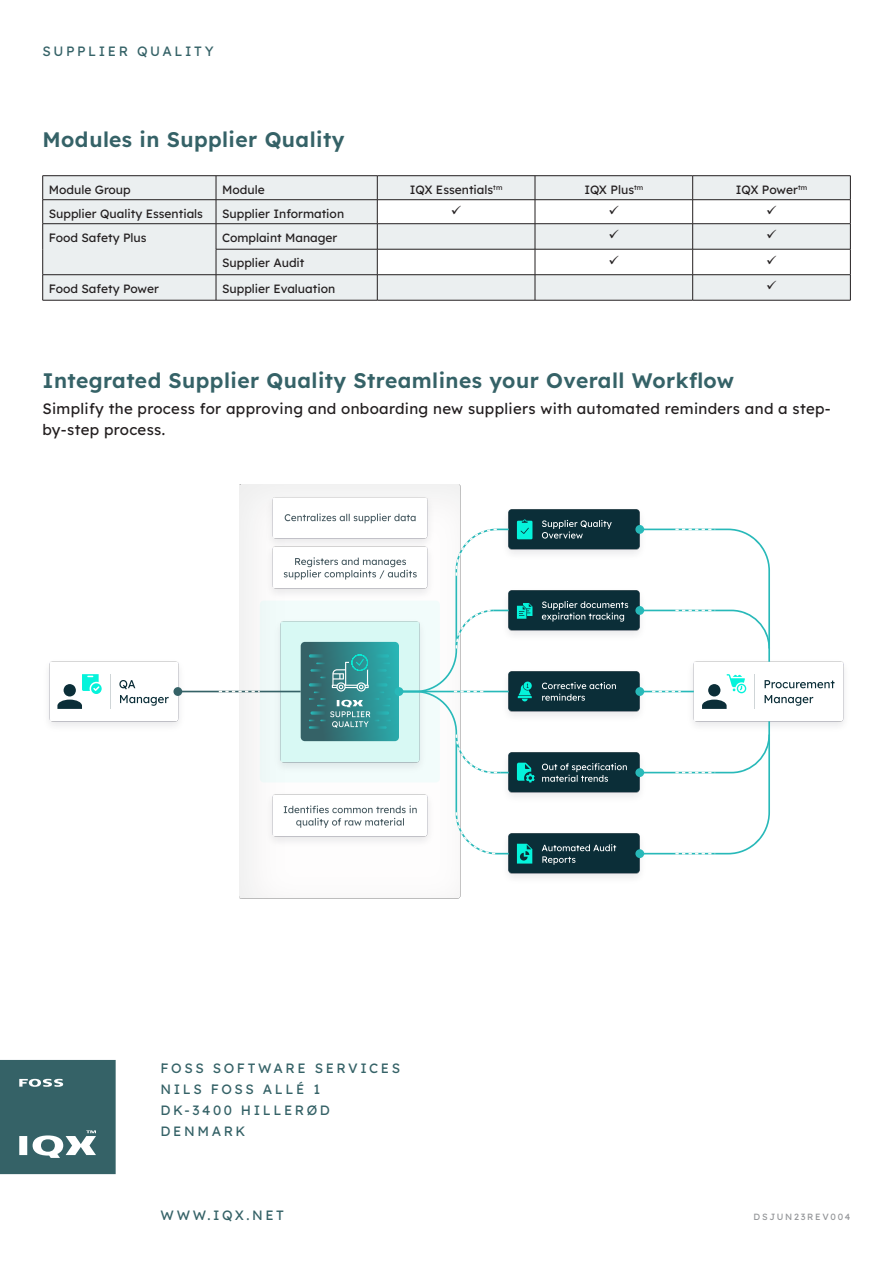
<style>
.page{position:relative;width:893px;height:1263px;background:#fff}
.page>*{position:absolute;margin:0;border:0;box-sizing:border-box;transform-origin:0 0}
.t1{font:600 21px "Lexend";letter-spacing:.02em;color:#356267}
.t2{font:15px/21px "Lexend";letter-spacing:.02em;color:#231f20}
.t3{font:13.5px "Lexend";letter-spacing:.19em;color:#356267}
.t4{font:12px "Lexend";color:#231f20}
.t5{font:9px "Lexend";letter-spacing:.19em;color:#939598}
</style>
<div class="page">
<svg style="left:0;top:1060px;width:116px;height:114px;background:#466f74"></svg>
<div style="left:41px;top:1139px;width:14px;height:13px;background:#356267;border-radius:50%"></div>
<img style="left:49px;top:661px;width:70px;height:65px">
<svg style="left:57px;top:674px;width:45px;height:35px"></svg>
<hr style="left:110px;top:674px;width:1px;height:35px;background:#cfd5d7">
<img style="left:239px;top:485px;width:222px;height:414px">
<img style="left:265px;top:493px;width:171px;height:20px">
<img style="left:510px;top:590px;width:125px;height:45px">
<svg style="left:542px;top:601px;width:86px;height:21px;background:#3c5860"></svg>
<svg style="left:517px;top:603px;width:15px;height:16px"></svg>
<img style="left:508px;top:509px;width:132px;height:45px">
<svg style="left:542px;top:520px;width:70px;height:19px"></svg>
<svg style="left:517px;top:519px;width:15px;height:20px"></svg>
<img style="left:510px;top:671px;width:130px;height:45px">
<svg style="left:542px;top:682px;width:74px;height:19px"></svg>
<svg style="left:518px;top:681px;width:14px;height:20px"></svg>
<img style="left:508px;top:833px;width:133px;height:45px">
<svg style="left:542px;top:844px;width:74px;height:21px;background:#304e56"></svg>
<svg style="left:517px;top:844px;width:15px;height:19px"></svg>
<img style="left:510px;top:752px;width:125px;height:45px">
<svg style="left:542px;top:763px;width:85px;height:19px;background:#3b575f"></svg>
<svg style="left:517px;top:763px;width:18px;height:19px"></svg>
<img style="left:693px;top:661px;width:151px;height:68px">
<svg style="left:765px;top:680px;width:70px;height:26px"></svg>
<svg style="left:702px;top:674px;width:44px;height:35px"></svg>
<hr style="left:754px;top:674px;width:1px;height:35px;background:#cfd5d7">
<svg style="left:635px;top:525px;width:135px;height:137px"></svg>
<svg style="left:635px;top:687px;width:59px;height:9px"></svg>
<svg style="left:635px;top:721px;width:135px;height:137px"></svg>
<svg style="left:119px;top:513px;width:391px;height:342px"></svg>
<svg style="left:43px;top:176px;width:807px;height:124px;fill:#ebeff0"></svg>
<hr style="left:43px;top:175px;width:173px;height:1px;background:#231f20">
<hr style="left:216px;top:175px;width:161px;height:1px;background:#231f20">
<hr style="left:43px;top:199px;width:173px;height:1px;background:#231f20">
<hr style="left:216px;top:199px;width:161px;height:1px;background:#231f20">
<hr style="left:43px;top:223px;width:173px;height:1px;background:#231f20">
<hr style="left:216px;top:223px;width:161px;height:1px;background:#231f20">
<hr style="left:216px;top:249px;width:161px;height:1px;background:#231f20">
<hr style="left:43px;top:274px;width:173px;height:1px;background:#231f20">
<svg style="left:42px;top:176px;width:1px;height:124px"></svg>
<hr style="left:216px;top:274px;width:161px;height:1px;background:#231f20">
<svg style="left:216px;top:176px;width:1px;height:124px"></svg>
<hr style="left:43px;top:300px;width:173px;height:1px;background:#231f20">
<hr style="left:216px;top:300px;width:161px;height:1px;background:#231f20">
<hr style="left:377px;top:175px;width:158px;height:1px;background:#231f20">
<hr style="left:535px;top:175px;width:158px;height:1px;background:#231f20">
<hr style="left:693px;top:175px;width:158px;height:1px;background:#231f20">
<hr style="left:377px;top:199px;width:158px;height:1px;background:#231f20">
<hr style="left:535px;top:199px;width:158px;height:1px;background:#231f20">
<hr style="left:693px;top:199px;width:158px;height:1px;background:#231f20">
<hr style="left:377px;top:223px;width:158px;height:1px;background:#231f20">
<hr style="left:535px;top:223px;width:158px;height:1px;background:#231f20">
<hr style="left:693px;top:223px;width:158px;height:1px;background:#231f20">
<hr style="left:377px;top:249px;width:158px;height:1px;background:#231f20">
<hr style="left:535px;top:249px;width:158px;height:1px;background:#231f20">
<hr style="left:693px;top:249px;width:158px;height:1px;background:#231f20">
<hr style="left:377px;top:274px;width:158px;height:1px;background:#231f20">
<svg style="left:377px;top:176px;width:1px;height:124px"></svg>
<hr style="left:535px;top:274px;width:158px;height:1px;background:#231f20">
<svg style="left:535px;top:176px;width:1px;height:124px"></svg>
<hr style="left:693px;top:274px;width:158px;height:1px;background:#231f20">
<svg style="left:692px;top:176px;width:1px;height:124px"></svg>
<svg style="left:850px;top:176px;width:1px;height:124px"></svg>
<hr style="left:377px;top:300px;width:158px;height:1px;background:#231f20">
<hr style="left:535px;top:300px;width:158px;height:1px;background:#231f20">
<hr style="left:693px;top:300px;width:158px;height:1px;background:#231f20">
<svg style="left:452px;top:206px;width:9px;height:8px"></svg>
<svg style="left:609px;top:206px;width:10px;height:8px"></svg>
<svg style="left:767px;top:206px;width:9px;height:8px"></svg>
<svg style="left:609px;top:230px;width:10px;height:8px"></svg>
<svg style="left:767px;top:230px;width:9px;height:8px"></svg>
<svg style="left:609px;top:255px;width:10px;height:9px"></svg>
<svg style="left:767px;top:255px;width:9px;height:9px"></svg>
<svg style="left:767px;top:281px;width:9px;height:8px"></svg>
<p class="t3" style="left:43px;top:41px;width:173px">SUPPLIER QUALITY</p>
<p class="t1" style="left:43px;top:124px;width:303px">Modules in Supplier Quality</p>
<p class="t4" style="left:49px;top:181px;width:84px">Module Group</p>
<p class="t4" style="left:222px;top:181px;width:44px">Module</p>
<p class="t4" style="left:410px;top:181px;width:94px">IQX Essentials<sup>tm</sup></p>
<p class="t4" style="left:584px;top:181px;width:60px">IQX Plus<sup>tm</sup></p>
<p class="t4" style="left:736px;top:181px;width:73px">IQX Power<sup>tm</sup></p>
<p class="t4" style="left:49px;top:205px;width:156px">Supplier Quality Essentials</p>
<p class="t4" style="left:222px;top:205px;width:124px">Supplier Information</p>
<p class="t4" style="left:49px;top:229px;width:99px">Food Safety Plus</p>
<p class="t4" style="left:222px;top:229px;width:117px">Complaint Manager</p>
<p class="t4" style="left:222px;top:254px;width:84px">Supplier Audit</p>
<p class="t4" style="left:49px;top:280px;width:112px">Food Safety Power</p>
<p class="t4" style="left:222px;top:280px;width:115px">Supplier Evaluation</p>
<p class="t1" style="left:43px;top:365px;width:693px">Integrated Supplier Quality Streamlines your Overall Workflow</p>
<p class="t2" style="left:43px;top:397px;width:790px">Simplify the process for approving and onboarding new suppliers with automated reminders and a step&shy;by-step process.</p>
<p class="t3" style="left:161px;top:1059px;width:241px">FOSS SOFTWARE SERVICES</p>
<p class="t3" style="left:161px;top:1080px;width:161px">NILS FOSS ALLÉ 1</p>
<p class="t3" style="left:161px;top:1101px;width:171px">DK-3400 HILLERØD</p>
<p class="t3" style="left:161px;top:1122px;width:86px">DENMARK</p>
<p class="t3" style="left:161px;top:1206px;width:125px">WWW.IQX.NET</p>
<p class="t5" style="left:754px;top:1211px;width:98px">DSJUN23REV004</p>
</div>
